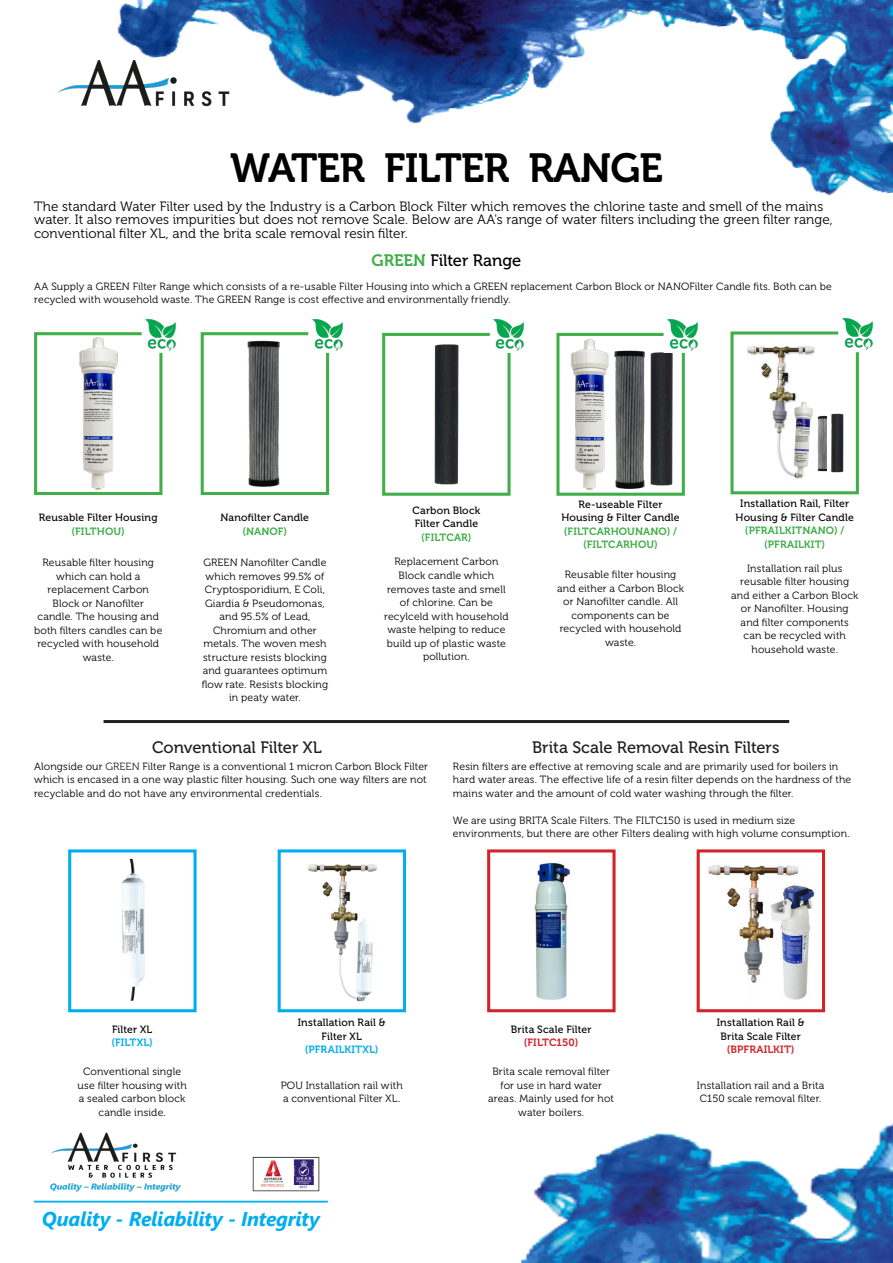
<style>
.page{position:relative;width:893px;height:1263px;background:#fff}
.page>*{position:absolute;margin:0;border:0;box-sizing:border-box;transform-origin:0 0}
.t1{font:40.5px "Museo 700";letter-spacing:-.02em;color:#000}
.t2{font:italic 700 19.95px "Segoe UI";letter-spacing:-.015em;color:#00aeef}
.t3{font:16.5px "Museo 500";letter-spacing:-.005em;color:#231f20}
.t4{font:16.5px "Museo 500";letter-spacing:-.005em;color:#000}
.t5{font:13.5px/13.5px "Museo 300";letter-spacing:.005em;color:#000}
.t6{font:10.5px/13.5px "Museo 300";letter-spacing:.015em;color:#000;text-align:center}
.t7{font:10.5px/13.5px "Museo 500";letter-spacing:.015em;color:#000;text-align:center}
.t8{font:10.5px/13.5px "Museo 700";letter-spacing:.01em;color:#40ae49;text-align:center}
.t9{font:10.5px "Museo 700";letter-spacing:.015em;color:#d1232a}
.t10{font:10.5px "Museo 700";letter-spacing:.02em;color:#00aeef}
.s1{font-family:"Museo 700";color:#40ae49}
.s2{color:#231f20}
</style>
<div class="page">
<img style="left:117px;top:0;width:776px;height:196px">
<hr style="left:34px;top:1201px;width:294px;height:1px;background:#00aeef">
<img style="left:50px;top:1132px;width:131px;height:60px">
<img style="left:252px;top:1156px;width:68px;height:36px">
<img style="left:521px;top:1123px;width:372px;height:140px">
<div style="left:730px;top:331px;width:129px;height:163px;border:3px solid #40ae49"></div>
<img style="left:747px;top:346px;width:68px;height:133px">
<img style="left:817px;top:413px;width:27px;height:60px">
<img style="left:650px;top:352px;width:23px;height:134px">
<img style="left:570px;top:339px;width:39px;height:151px">
<img style="left:614px;top:350px;width:31px;height:139px">
<img style="left:434px;top:344px;width:25px;height:141px">
<img style="left:79px;top:337px;width:39px;height:153px">
<img style="left:247px;top:340px;width:33px;height:147px">
<div style="left:556px;top:333px;width:129px;height:163px;border:3px solid #40ae49"></div>
<div style="left:382px;top:333px;width:129px;height:163px;border:3px solid #40ae49"></div>
<div style="left:201px;top:332px;width:128px;height:163px;border:3px solid #40ae49"></div>
<div style="left:34px;top:332px;width:128px;height:163px;border:3px solid #40ae49"></div>
<img style="left:121px;top:858px;width:24px;height:143px">
<div style="left:68px;top:849px;width:129px;height:163px;border:3px solid #00aeef"></div>
<img style="left:308px;top:864px;width:69px;height:138px">
<div style="left:278px;top:849px;width:128px;height:163px;border:3px solid #00aeef"></div>
<img style="left:708px;top:865px;width:108px;height:135px">
<div style="left:697px;top:849px;width:128px;height:163px;border:3px solid #d1232a"></div>
<img style="left:534px;top:862px;width:36px;height:138px">
<div style="left:487px;top:849px;width:129px;height:163px;border:3px solid #d1232a"></div>
<hr style="left:104px;top:720px;width:685px;height:3px;background:#231f20">
<div style="left:142px;top:314px;width:38px;height:39px;background:#fff"></div>
<img style="left:144px;top:318px;width:32px;height:32px">
<div style="left:308px;top:314px;width:39px;height:39px;background:#fff"></div>
<img style="left:312px;top:319px;width:31px;height:31px">
<svg style="left:490px;top:314px;width:38px;height:39px"></svg>
<div style="left:664px;top:314px;width:38px;height:39px;background:#fff"></div>
<img style="left:666px;top:318px;width:32px;height:32px">
<div style="left:838px;top:314px;width:39px;height:38px;background:#fff"></div>
<img style="left:841px;top:318px;width:33px;height:32px">
<img style="left:57px;top:60px;width:186px;height:49px">
<p class="t1" style="left:230px;top:146px;width:434px">WATER FILTER RANGE</p>
<p class="t5" style="left:34px;top:200px;width:800px">The standard Water Filter used by the Industry is a Carbon Block Filter which removes the chlorine taste and smell of the mains water. It also removes impurities but does not remove Scale. Below are AA's range of water filters including the green filter range, conventional filter XL, and the brita scale removal resin filter.</p>
<p class="t4" style="left:372px;top:251px;width:151px"><span class="s1">GREEN</span> Filter Range</p>
<p class="t6" style="left:34px;top:280px;width:799px;text-align:left">AA Supply a GREEN Filter Range which consists of a re-usable Filter Housing into which a GREEN replacement Carbon Block or NANOFilter Candle fits. Both can be recycled with wousehold waste. The GREEN Range is cost effective and environmentally friendly.</p>
<p class="t7" style="left:39px;top:511px;width:120px">Reusable Filter Housing</p>
<p class="t8" style="left:71px;top:524px;width:55px">(FILTHOU)</p>
<p class="t6" style="left:43px;top:556px;width:113px">Reusable filter housing which can hold a</p>
<p class="t6" style="left:34px;top:583px;width:130px">replacement Carbon<br>Block or Nanofilter candle. The housing and both filters candles can be recycled with household waste.</p>
<p class="t7" style="left:221px;top:511px;width:90px">Nanofilter Candle</p>
<p class="t8" style="left:242px;top:524px;width:46px">(NANOF)</p>
<p class="t6" style="left:203px;top:556px;width:124px;text-align:left">GREEN Nanofilter Candle which removes 99.5% of</p>
<p class="t6" style="left:205px;top:583px;width:122px">Cryptosporidium, E Coli,<br>Giardia &amp; Pseudomonas, and 95.5% of Lead,</p>
<p class="t6" style="left:203px;top:624px;width:124px">Chromium and other metals. The woven mesh</p>
<p class="t6" style="left:202px;top:651px;width:128px">structure resists blocking and guarantees optimum flow rate. Resists blocking in peaty water.</p>
<p class="t7" style="left:413px;top:504px;width:69px">Carbon Block</p>
<p class="t7" style="left:415px;top:517px;width:65px">Filter Candle</p>
<p class="t8" style="left:421px;top:531px;width:52px">(FILTCAR)</p>
<p class="t6" style="left:384px;top:555px;width:126px">Replacement Carbon<br>Block candle which removes taste and smell of chlorine. Can be recylceld with household waste helping to reduce build up of plastic waste pollution.</p>
<p class="t7" style="left:561px;top:497px;width:120px">Re-useable Filter<br>Housing &amp; Filter Candle</p>
<p class="t8" style="left:564px;top:524px;width:115px">(FILTCARHOUNANO) /</p>
<p class="t8" style="left:583px;top:538px;width:76px">(FILTCARHOU)</p>
<p class="t6" style="left:557px;top:568px;width:129px">Reusable filter housing and either a Carbon Block or Nanofilter candle. All</p>
<p class="t6" style="left:560px;top:609px;width:123px">components can be recycled with household waste.</p>
<p class="t7" style="left:736px;top:497px;width:120px">Installation Rail, Filter<br>Housing &amp; Filter Candle</p>
<p class="t8" style="left:745px;top:524px;width:101px">(PFRAILKITNANO) / (PFRAILKIT)</p>
<p class="t6" style="left:747px;top:561px;width:97px">Installation rail plus</p>
<p class="t6" style="left:731px;top:575px;width:129px">reusable filter housing and either a Carbon Block or Nanofilter. Housing and filter components can be recycled with household waste.</p>
<p class="t3" style="left:152px;top:738px;width:171px">Conventional Filter XL</p>
<p class="t6" style="left:34px;top:759px;width:395px;text-align:left">Alongside our <span class="s2">GREEN</span> Filter Range is a conventional 1 micron Carbon Block Filter which is encased in a one way plastic filter housing. Such one way filters are not recyclable and do not have any environmental credentials.</p>
<p class="t3" style="left:532px;top:738px;width:249px">Brita Scale Removal Resin Filters</p>
<p class="t6" style="left:453px;top:759px;width:400px;text-align:left">Resin filters are effective at removing scale and are primarily used for boilers in hard water areas. The effective life of a resin filter depends on the hardness of the mains water and the amount of cold water washing through the filter.</p>
<p class="t6" style="left:453px;top:813px;width:344px">We are using BRITA Scale Filters. The FILTC150 is used in medium size</p>
<p class="t6" style="left:453px;top:827px;width:398px">environments, but there are other Filters dealing with high volume consumption.</p>
<p class="t7" style="left:112px;top:1023px;width:42px">Filter XL</p>
<p class="t10" style="left:111px;top:1037px;width:43px">(FILTXL)</p>
<p class="t6" style="left:78px;top:1065px;width:111px">Conventional single use filter housing with a sealed carbon block candle inside.</p>
<p class="t7" style="left:298px;top:1016px;width:89px">Installation Rail &amp;</p>
<p class="t7" style="left:322px;top:1029px;width:42px">Filter XL</p>
<p class="t10" style="left:305px;top:1044px;width:75px">(PFRAILKITXL)</p>
<p class="t6" style="left:281px;top:1078px;width:124px;text-align:left">POU Installation rail with a conventional Filter XL.</p>
<p class="t2" style="left:42px;top:1200px;width:280px">Quality - Reliability - Integrity</p>
<p class="t7" style="left:511px;top:1023px;width:82px">Brita Scale Filter</p>
<p class="t9" style="left:524px;top:1037px;width:56px">(FILTC150)</p>
<p class="t6" style="left:488px;top:1065px;width:127px">Brita scale removal filter for use in hard water areas. Mainly used for hot water boilers.</p>
<p class="t7" style="left:717px;top:1016px;width:89px">Installation Rail &amp;</p>
<p class="t7" style="left:720px;top:1029px;width:82px">Brita Scale Filter</p>
<p class="t9" style="left:727px;top:1044px;width:69px">(BPFRAILKIT)</p>
<p class="t6" style="left:697px;top:1078px;width:129px;text-align:left">Installation rail and a Brita<br>C150 scale removal filter.</p>
</div>
